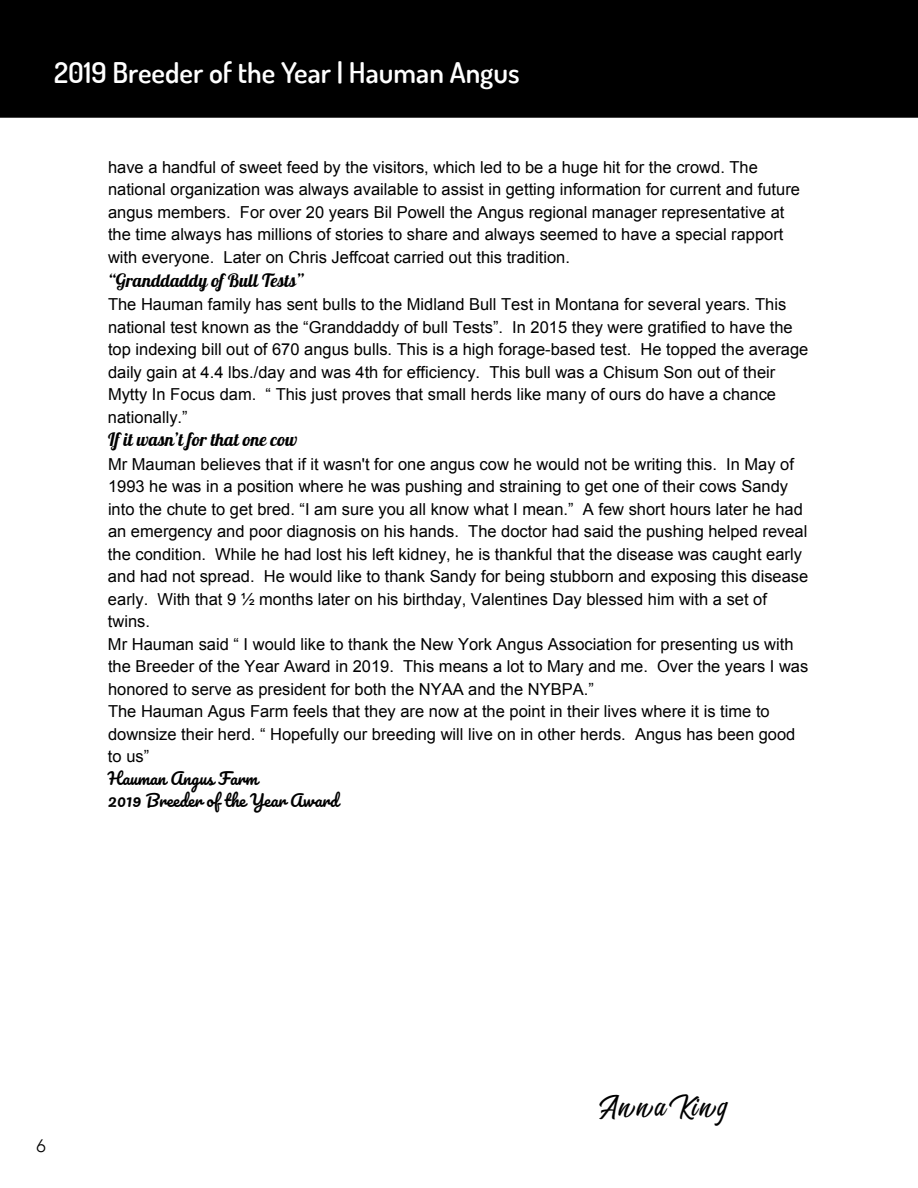
<style>
.page{position:relative;width:918px;height:1188px;background:#fff}
.page>*{position:absolute;margin:0;border:0;box-sizing:border-box;transform-origin:0 0}
.t1{font:36px "The Bredan";letter-spacing:.05em;color:#000}
.t2{font:600 28.5px "Dosis";color:#fff}
.t3{font:18px "Lobster";color:#000}
.t4{font:300 18px "Avenir";color:#000}
.t5{font:16.5px/22.5px "Arial";color:#000}
.t6{font:16.5px/22.5px "Pacifico";color:#000}
</style>
<div class="page">
<div style="left:0;top:0;width:918px;height:118px;background:#000"></div>
<h2 class="t2" style="left:54px;top:54px;width:467px">2019 Breeder of the Year | Hauman Angus</h2>
<p class="t5" style="left:108px;top:156px;width:694px">have a handful of sweet feed by the visitors, which led to be a huge hit for the crowd. The national organization was always available to assist in getting information for current and future angus members. For over 20 years Bil Powell the Angus regional manager representative at the time always has millions of stories to share and always seemed to have a special rapport with everyone. Later on Chris Jeffcoat carried out this tradition.</p>
<p class="t3" style="left:108px;top:269px;width:197px">“Granddaddy of Bull Tests”</p>
<p class="t5" style="left:108px;top:293px;width:702px">The Hauman family has sent bulls to the Midland Bull Test in Montana for several years. This national test known as the “Granddaddy of bull Tests”. In 2015 they were gratified to have the top indexing bill out of 670 angus bulls. This is a high forage-based test. He topped the average daily gain at 4.4 lbs./day and was 4th for efficiency. This bull was a Chisum Son out of their Mytty In Focus dam. “ This just proves that small herds like many of ours do have a chance nationally.”</p>
<p class="t3" style="left:108px;top:428px;width:191px">If it wasn’t for that one cow</p>
<p class="t5" style="left:108px;top:453px;width:702px">Mr Mauman believes that if it wasn't for one angus cow he would not be writing this. In May of 1993 he was in a position where he was pushing and straining to get one of their cows Sandy into the chute to get bred. “I am sure you all know what I mean.” A few short hours later he had an emergency and poor diagnosis on his hands. The doctor had said the pushing helped reveal the condition. While he had lost his left kidney, he is thankful that the disease was caught early and had not spread. He would like to thank Sandy for being stubborn and exposing this disease early. With that 9 ½ months later on his birthday, Valentines Day blessed him with a set of twins.<br>Mr Hauman said “ I would like to thank the New York Angus Association for presenting us with the Breeder of the Year Award in 2019. This means a lot to Mary and me. Over the years I was honored to serve as president for both the NYAA and the NYBPA.”<br>The Hauman Agus Farm feels that they are now at the point in their lives where it is time to downsize their herd. “ Hopefully our breeding will live on in other herds. Angus has been good to us”</p>
<p class="t6" style="left:108px;top:768px;width:232px">Hauman Angus Farm<br>2019 Breeder of the Year Award</p>
<p class="t4" style="left:36px;top:1135px;width:11px">6</p>
<h1 class="t1" style="left:600px;top:1084px;width:128px">Anna King</h1>
</div>
